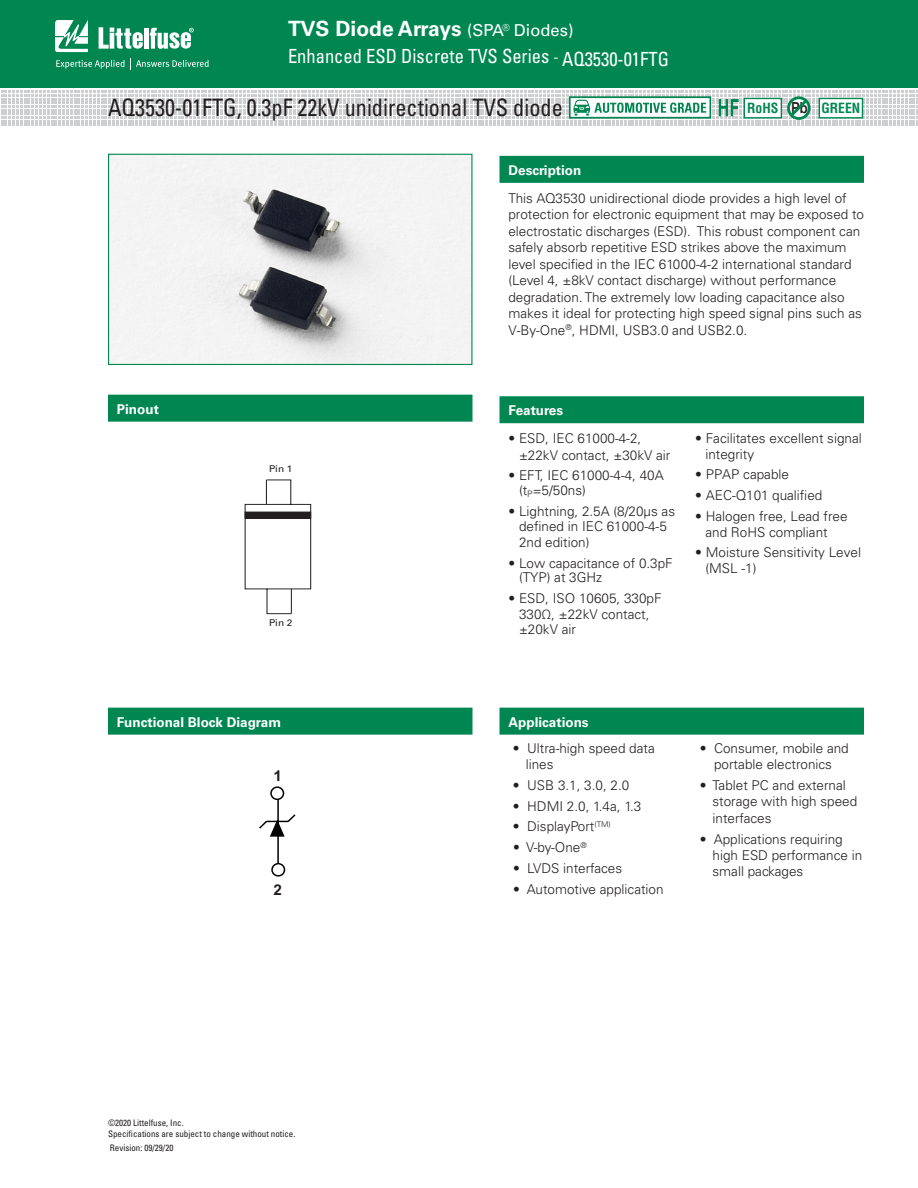
<style>
.page{position:relative;width:918px;height:1188px;background:#fff}
.page>*{position:absolute;margin:0;border:0;box-sizing:border-box;transform-origin:0 0}
.ch_subtitle_L{font:condensed 24px "Univers LT Std";color:#231f20;scale:.93 1}
.t1{font:700 21px "Univers LT Std";color:#fff}
.ch_subtitle_L-2{font:condensed 19.5px "Univers LT Std";color:#fff;scale:.95 1}
.t2{font:16.5px "Univers LT Std";color:#fff}
.image{font:700 expanded 15.15px "Univers LT Std";color:#231f20;scale:.7 1}
.t3{font:700 14.85px "Arial";color:#231f20}
.image-2{font:700 condensed 13.65px "Helvetica LT Std";color:#008751}
.bulletlist2{font:300 13.5px/16.5px "Univers LT Std";color:#231f20}
.t4{font:700 13.5px "Univers LT Std";color:#fff}
.t5{font:9.3px "Univers LT Std";color:#231f20;scale:1.08 1}
.t6{font:condensed 9px/10.8px "Univers LT Std";color:#231f20}
.s1{font-weight:400;font-size:16.5px}
.s2{font-weight:300;font-size:18px}
.s3{font-weight:700;color:#fff}
</style>
<div class="page">
<div style="left:0;top:0;width:918px;height:88px;background:#008751"></div>
<svg style="left:55px;top:20px;width:33px;height:32px"></svg>
<hr style="left:144px;top:28px;width:4px;height:21px;background:#fff">
<svg style="left:150px;top:28px;width:44px;height:21px"></svg>
<svg style="left:99px;top:27px;width:44px;height:22px"></svg>
<svg style="left:56px;top:58px;width:153px;height:11px"></svg>
<div style="left:500px;top:708px;width:364px;height:27px;background:#008751"></div>
<div style="left:108px;top:708px;width:364px;height:27px;background:#008751"></div>
<div style="left:270px;top:786px;width:14px;height:14px;border:2px solid #030303;border-radius:50%"></div>
<svg style="left:259px;top:797px;width:37px;height:68px"></svg>
<div style="left:271px;top:863px;width:14px;height:14px;border:2px solid #030303;border-radius:50%"></div>
<div style="left:500px;top:156px;width:364px;height:27px;background:#008751"></div>
<div style="left:500px;top:396px;width:364px;height:27px;background:#008751"></div>
<svg style="left:1px;top:91px;width:917px;height:35px"></svg>
<div style="left:108px;top:395px;width:364px;height:27px;background:#008751"></div>
<img style="left:110px;top:156px;width:360px;height:207px">
<div style="left:108px;top:154px;width:364px;height:211px;border:1px solid #008751"></div>
<svg style="left:245px;top:479px;width:66px;height:135px"></svg>
<div style="left:245px;top:512px;width:66px;height:6px;background:#231f20"></div>
<div style="left:245px;top:512px;width:66px;height:7px;border:1px solid #231f20"></div>
<h2 class="t1" style="left:288px;top:16px;width:225px">TVS Diode Arrays <span class="s1">(SPA</span> <sup>®</sup></h2>
<p class="t2" style="left:502px;top:20px;width:73px"><sup>®</sup> Diodes)</p>
<h3 class="ch_subtitle_L-2" style="left:288px;top:44px;width:342px">Enhanced ESD Discrete TVS Series <span class="s2">- SP3530</span></h3>
<p class="ch_subtitle_L-2" style="left:562px;top:46px;width:114px">AQ3530-01FTG</p>
<p class="ch_subtitle_L" style="left:108px;top:93px;width:491px">AQ3530-01FTG, 0.3pF 22kV unidirectional TVS diode</p>
<p class="image-2" style="left:747px;top:99px;width:33px">RoHS</p>
<p class="image" style="left:791px;top:99px;width:25px">Pb</p>
<p class="image-2" style="left:821px;top:99px;width:40px">GREEN</p>
<p class="t4" style="left:117px;top:401px;width:43px">Pinout</p>
<p class="t5" style="left:269px;top:464px;width:23px">Pin 1</p>
<p class="t5" style="left:269px;top:617px;width:23px">Pin 2</p>
<p class="t4" style="left:117px;top:714px;width:166px">Functional Block Diagram</p>
<p class="t3" style="left:273px;top:766px;width:10px">1</p>
<p class="t3" style="left:274px;top:880px;width:10px">2</p>
<p class="t6" style="left:108px;top:1118px;width:189px">©2020 Littelfuse, Inc.<br>Specifications are subject to change without notice.</p>
<p class="t6" style="left:110px;top:1143px;width:65px">Revision: 09/29/20</p>
<p class="bulletlist2" style="left:508px;top:156px;width:340px;line-height:27.9px"><span class="s3">Description<br></span>This AQ3530 unidirectional diode provides a high level of</p>
<p class="bulletlist2" style="left:508px;top:206px;width:357px">protection for electronic equipment that may be exposed to electrostatic discharges (ESD). This robust component can safely absorb repetitive ESD strikes above the maximum level specified in the IEC 61000-4-2 international standard (Level 4, ±8kV contact discharge) without performance degradation. The extremely low loading capacitance also makes it ideal for protecting high speed signal pins such as V-By-One<sup>®</sup>, HDMI, USB3.0 and USB2.0.</p>
<p class="t4" style="left:508px;top:403px;width:56px">Features</p>
<p class="bulletlist2" style="left:519px;top:430px;width:153px;text-indent:-11px">• ESD, IEC 61000-4-2, ±22kV contact, ±30kV air</p>
<p class="bulletlist2" style="left:519px;top:468px;width:146px;line-height:14.7px;text-indent:-11px">• EFT, IEC 61000-4-4, 40A (t<sub>P</sub>=5/50ns)</p>
<p class="bulletlist2" style="left:519px;top:503px;width:158px;line-height:15.6px;text-indent:-11px">• Lightning, 2.5A (8/20μs as defined in IEC 61000-4-5<br>2nd edition)</p>
<p class="bulletlist2" style="left:519px;top:556px;width:155px;line-height:14.7px;text-indent:-11px">• Low capacitance of 0.3pF (TYP) at 3GHz</p>
<p class="bulletlist2" style="left:519px;top:591px;width:144px;line-height:15.6px;text-indent:-11px">• ESD, ISO 10605, 330pF<br>330Ω, ±22kV contact, ±20kV air</p>
<p class="bulletlist2" style="left:705px;top:431px;width:158px;line-height:15.6px;text-indent:-10px">• Facilitates excellent signal integrity</p>
<p class="bulletlist2" style="left:695px;top:466px;width:95px">• PPAP capable</p>
<p class="bulletlist2" style="left:695px;top:487px;width:129px">• AEC-Q101 qualified</p>
<p class="bulletlist2" style="left:705px;top:508px;width:144px;line-height:15.6px;text-indent:-10px">• Halogen free, Lead free and RoHS compliant</p>
<p class="bulletlist2" style="left:705px;top:545px;width:157px;line-height:15.6px;text-indent:-10px">• Moisture Sensitivity Level (MSL -1)</p>
<p class="t4" style="left:508px;top:714px;width:82px">Applications</p>
<p class="bulletlist2" style="left:526px;top:739px;width:131px;text-indent:-13px">• Ultra-high speed data lines</p>
<p class="bulletlist2" style="left:513px;top:777px;width:118px">• USB 3.1, 3.0, 2.0</p>
<p class="bulletlist2" style="left:513px;top:797px;width:130px">• HDMI 2.0, 1.4a, 1.3</p>
<p class="bulletlist2" style="left:513px;top:818px;width:99px">• DisplayPort<sup>(TM)</sup></p>
<p class="bulletlist2" style="left:513px;top:839px;width:75px">• V-by-One<sup>®</sup></p>
<p class="bulletlist2" style="left:513px;top:860px;width:111px">• LVDS interfaces</p>
<p class="bulletlist2" style="left:513px;top:880px;width:152px">• Automotive application</p>
<p class="bulletlist2" style="left:700px;top:739px;width:151px;text-align:center">• Consumer, mobile and portable electronics</p>
<p class="bulletlist2" style="left:713px;top:777px;width:146px;text-indent:-13px">• Tablet PC and external storage with high speed interfaces</p>
<p class="bulletlist2" style="left:713px;top:830px;width:151px;text-indent:-13px">• Applications requiring high ESD performance in small packages</p>
</div>
